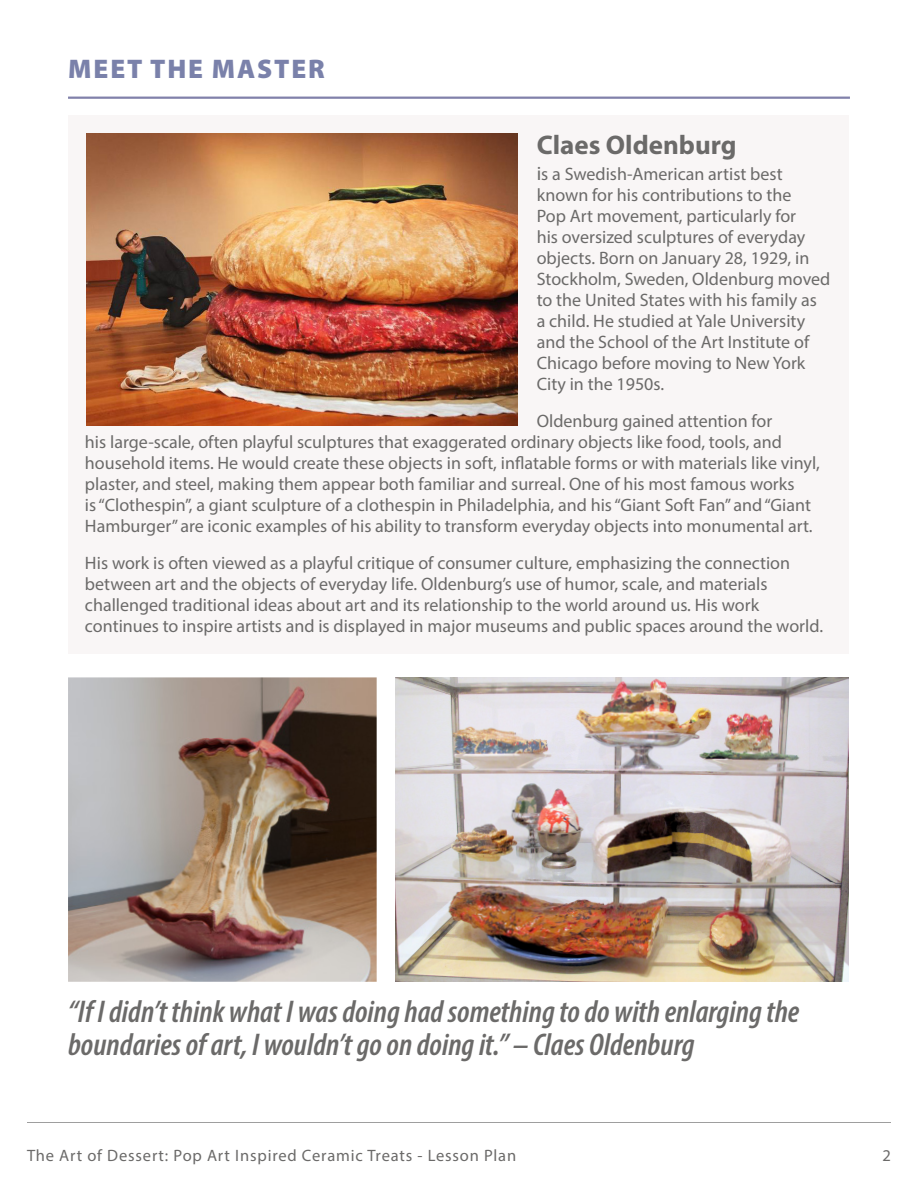
<style>
.page{position:relative;width:918px;height:1188px;background:#fff}
.page>*{position:absolute;margin:0;border:0;box-sizing:border-box;transform-origin:0 0}
.Instructions{font:italic 600 condensed 31.5px/33px "Myriad Pro";color:#6b6a69}
.t1{font:700 27px "Myriad Pro";color:#6b6a69}
.t2{font:900 27px "Myriad Pro";letter-spacing:.07em;color:#7a81aa}
.t3{font:18px/21px "Myriad Pro";color:#6b6a69}
.t4{font:16.5px "Myriad Pro";letter-spacing:.05em;color:#6b6a69}
.s1{font-size:19.5px}
</style>
<div class="page">
<hr style="left:27px;top:1123px;width:864px;height:1px;background:#9e9e9e">
<div style="left:68px;top:116px;width:780px;height:538px;background:#f9f6f6"></div>
<hr style="left:68px;top:97px;width:782px;height:2px;background:#8181aa">
<img style="left:396px;top:677px;width:452px;height:305px">
<img style="left:68px;top:677px;width:309px;height:305px">
<img style="left:86px;top:134px;width:431px;height:291px">
<p class="t2" style="left:68px;top:51px;width:258px">MEET THE MASTER</p>
<p class="t1" style="left:537px;top:127px;width:201px">Claes Oldenburg</p>
<p class="t3" style="left:537px;top:163px;width:295px"><span class="s1">i</span>s a Swedish-American artist best known for his contributions to the<br>Pop Art movement, particularly for<br>his oversized sculptures of everyday objects. Born on January 28, 1929, in Stockholm, Sweden, Oldenburg moved to the United States with his family as<br>a child. He studied at Yale University and the School of the Art Institute of Chicago before moving to New York City in the 1950s.</p>
<p class="t3" style="left:85px;top:410px;width:736px;text-indent:452px">Oldenburg gained attention for<br>his large-scale, often playful sculptures that exaggerated ordinary objects like food, tools, and household items. He would create these objects in soft, inflatable forms or with materials like vinyl, plaster, and steel, making them appear both familiar and surreal. One of his most famous works is“Clothespin”, a giant sculpture of a clothespin in Philadelphia, and his“Giant Soft Fan” and“Giant Hamburger” are iconic examples of his ability to transform everyday objects into monumental art.</p>
<p class="t3" style="left:85px;top:552px;width:740px">His work is often viewed as a playful critique of consumer culture, emphasizing the connection between art and the objects of everyday life. Oldenburg’s use of humor, scale, and materials challenged traditional ideas about art and its relationship to the world around us. His work continues to inspire artists and is displayed in major museums and public spaces around the world.</p>
<p class="Instructions" style="left:68px;top:995px;width:733px">“If I didn’t think what I was doing had something to do with enlarging the boundaries of art, I wouldn’t go on doing it.” – Claes Oldenburg</p>
<p class="t4" style="left:27px;top:1145px;width:491px">The Art of Dessert: Pop Art Inspired Ceramic Treats - Lesson Plan</p>
<p class="t4" style="left:883px;top:1145px;width:10px">2</p>
</div>
